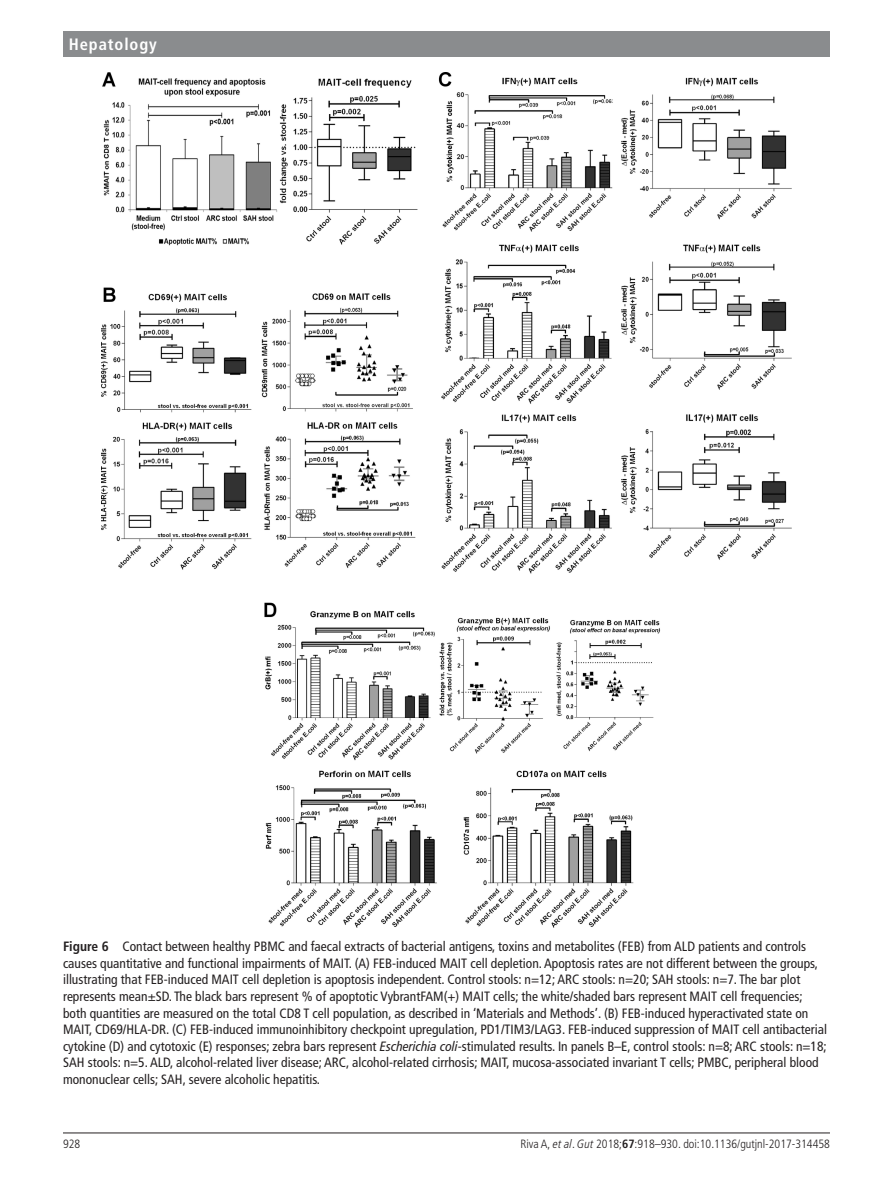
<style>
.page{position:relative;width:893px;height:1191px;background:#fff}
.page>*{position:absolute;margin:0;border:0;box-sizing:border-box;transform-origin:0 0}
.t1{font:700 condensed 16.5px "Frutiger LT Pro";letter-spacing:.055em;color:#fff}
.t2{font:condensed 13.5px/16.5px "Frutiger LT Pro";color:#231f20}
.t3{font:300 condensed 12px "Frutiger LT Pro";color:#231f20}
.s1{font-weight:700}
.s2{font-style:italic}
</style>
<div class="page">
<hr style="left:63px;top:1132px;width:767px;height:1px;background:#231f20">
<div style="left:63px;top:31px;width:767px;height:25px;background:#8a8c8e"></div>
<img style="left:101px;top:72px;width:691px;height:855px">
<p class="t1" style="left:69px;top:34px;width:90px">Hepatology</p>
<p class="t2" style="left:63px;top:938px;width:765px"><span class="s1">Figure 6</span> Contact between healthy PBMC and faecal extracts of bacterial antigens, toxins and metabolites (FEB) from ALD patients and controls causes quantitative and functional impairments of MAIT. (A) FEB-induced MAIT cell depletion. Apoptosis rates are not different between the groups, illustrating that FEB-induced MAIT cell depletion is apoptosis independent. Control stools: n=12; ARC stools: n=20; SAH stools: n=7. The bar plot represents mean±SD. The black bars represent % of apoptotic VybrantFAM(+) MAIT cells; the white/shaded bars represent MAIT cell frequencies; both quantities are measured on the total CD8 T cell population, as described in ‘Materials and Methods’. (B) FEB-induced hyperactivated state on MAIT, CD69/HLA-DR. (C) FEB-induced immunoinhibitory checkpoint upregulation, PD1/TIM3/LAG3. FEB-induced suppression of MAIT cell antibacterial cytokine (D) and cytotoxic (E) responses; zebra bars represent <span class="s2">Escherichia coli</span>-stimulated results. In panels B–E, control stools: n=8; ARC stools: n=18; SAH stools: n=5. ALD, alcohol-related liver disease; ARC, alcohol-related cirrhosis; MAIT, mucosa-associated invariant T cells; PMBC, peripheral blood mononuclear cells; SAH, severe alcoholic hepatitis.</p>
<p class="t3" style="left:63px;top:1136px;width:19px">928</p>
<p class="t3" style="left:520px;top:1136px;width:311px">Riva A, <span class="s2">et al</span>. <span class="s2">Gut</span> 2018;<span class="s1">67</span>:918–930. doi:10.1136/gutjnl-2017-314458</p>
</div>
